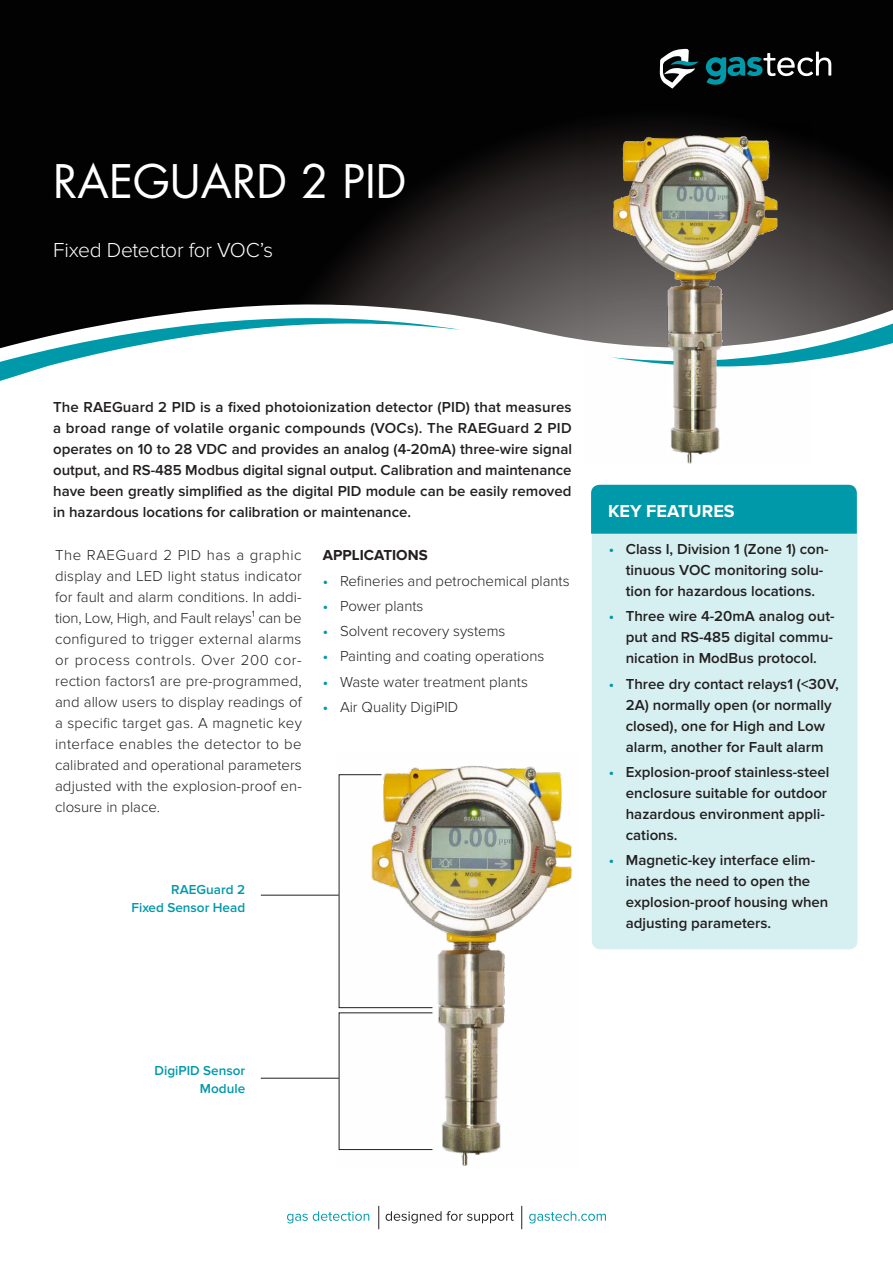
<style>
.page{position:relative;width:893px;height:1263px;background:#fff}
.page>*{position:absolute;margin:0;border:0;box-sizing:border-box;transform-origin:0 0}
.t1{font:45px "Futura";color:#fff}
.t2{font:300 21px "Proxima Nova";letter-spacing:-.015em;color:#fff}
.t3{font:700 18px "Proxima Nova";color:#fff}
.t4{font:600 15px/21px "Proxima Nova";color:#231f20}
.t5{font:300 15px/21px "Proxima Nova";color:#231f20;text-align:justify}
.t6{font:700 15px "Proxima Nova";color:#231f20}
.t7{font:600 13.5px/18px "Proxima Nova";color:#0099a9;text-align:right}
.s1{font-weight:600;color:#0099a9}
.s2{color:#0099a9}
</style>
<div class="page">
<svg style="left:0;top:0;width:893px;height:340px;background:#10100f"></svg>
<svg style="left:0;top:318px;width:460px;height:63px"></svg>
<svg style="left:810px;top:316px;width:83px;height:45px"></svg>
<svg style="left:660px;top:49px;width:39px;height:40px"></svg>
<svg style="left:706px;top:52px;width:125px;height:33px;background:#203e41"></svg>
<img style="left:584px;top:123px;width:226px;height:341px">
<img style="left:336px;top:766px;width:236px;height:400px">
<div style="left:592px;top:485px;width:265px;height:464px;background:#d6f0f2;border-radius:9px"></div>
<div style="left:591px;top:485px;width:266px;height:49px;background:#0099a9"></div>
<svg style="left:339px;top:774px;width:94px;height:234px"></svg>
<hr style="left:261px;top:895px;width:78px;height:1px;background:#231f20">
<hr style="left:261px;top:1078px;width:78px;height:1px;background:#231f20">
<svg style="left:287px;top:1211px;width:82px;height:12px"></svg>
<svg style="left:386px;top:1211px;width:128px;height:12px"></svg>
<svg style="left:529px;top:1211px;width:77px;height:12px"></svg>
<svg style="left:521px;top:1206px;width:1px;height:23px"></svg>
<svg style="left:378px;top:1206px;width:1px;height:23px"></svg>
<h1 class="t1" style="left:53px;top:150px;width:355px">RAEGUARD 2 PID</h1>
<h2 class="t2" style="left:53px;top:238px;width:222px">Fixed Detector for VOC’s</h2>
<p class="t4" style="left:53px;top:396px;width:520px;text-align:justify">The RAEGuard 2 PID is a fixed photoionization detector (PID) that measures a broad range of volatile organic compounds (VOCs). The RAEGuard 2 PID operates on 10 to 28 VDC and provides an analog (4-20mA) three-wire signal output, and RS-485 Modbus digital signal output. Calibration and maintenance have been greatly simplified as the digital PID module can be easily removed in hazardous locations for calibration or maintenance.</p>
<p class="t5" style="left:55px;top:545px;width:248px">The RAEGuard 2 PID has a graphic display and LED light status indicator for fault and alarm conditions. In addi&shy;tion, Low, High, and Fault relays¹ can be configured to trigger external alarms or process controls. Over 200 cor&shy;rection factors1 are pre-programmed, and allow users to display readings of a specific target gas. A magnetic key interface enables the detector to be calibrated and operational parameters adjusted with the explosion-proof en&shy;closure in place.</p>
<p class="t6" style="left:323px;top:547px;width:106px">APPLICATIONS</p>
<p class="t5" style="left:323px;top:570px;width:248px"><span class="s1">•</span> Refineries and petrochemical plants</p>
<p class="t5" style="left:323px;top:595px;width:102px"><span class="s1">•</span> Power plants</p>
<p class="t5" style="left:323px;top:621px;width:184px"><span class="s1">•</span> Solvent recovery systems</p>
<p class="t5" style="left:323px;top:646px;width:223px"><span class="s1">•</span> Painting and coating operations</p>
<p class="t5" style="left:323px;top:671px;width:206px"><span class="s1">•</span> Waste water treatment plants</p>
<p class="t5" style="left:323px;top:696px;width:137px"><span class="s1">•</span> Air Quality DigiPID</p>
<p class="t7" style="left:131px;top:881px;width:115px">RAEGuard 2<br>Fixed Sensor Head</p>
<p class="t3" style="left:608px;top:501px;width:128px">KEY FEATURES</p>
<p class="t4" style="left:626px;top:539px;width:204px;text-indent:-17px"><span class="s2">•</span> Class I, Division 1 (Zone 1) con&shy;tinuous VOC monitoring solu&shy;tion for hazardous locations.</p>
<p class="t4" style="left:626px;top:606px;width:210px;text-align:justify;text-indent:-17px"><span class="s2">•</span> Three wire 4-20mA analog out&shy;put and RS-485 digital commu&shy;nication in ModBus protocol.</p>
<p class="t4" style="left:626px;top:673px;width:215px;text-indent:-17px"><span class="s2">•</span> Three dry contact relays1 (&lt;30V,<br>2A) normally open (or normally closed), one for High and Low alarm, another for Fault alarm</p>
<p class="t4" style="left:626px;top:762px;width:205px;text-indent:-17px"><span class="s2">•</span> Explosion-proof stainless-steel enclosure suitable for outdoor hazardous environment appli&shy;cations.</p>
<p class="t4" style="left:626px;top:850px;width:204px;text-indent:-17px"><span class="s2">•</span> Magnetic-key interface elim&shy;inates the need to open the explosion-proof housing when adjusting parameters.</p>
<p class="t7" style="left:155px;top:1061px;width:92px">DigiPID Sensor<br>Module</p>
</div>
